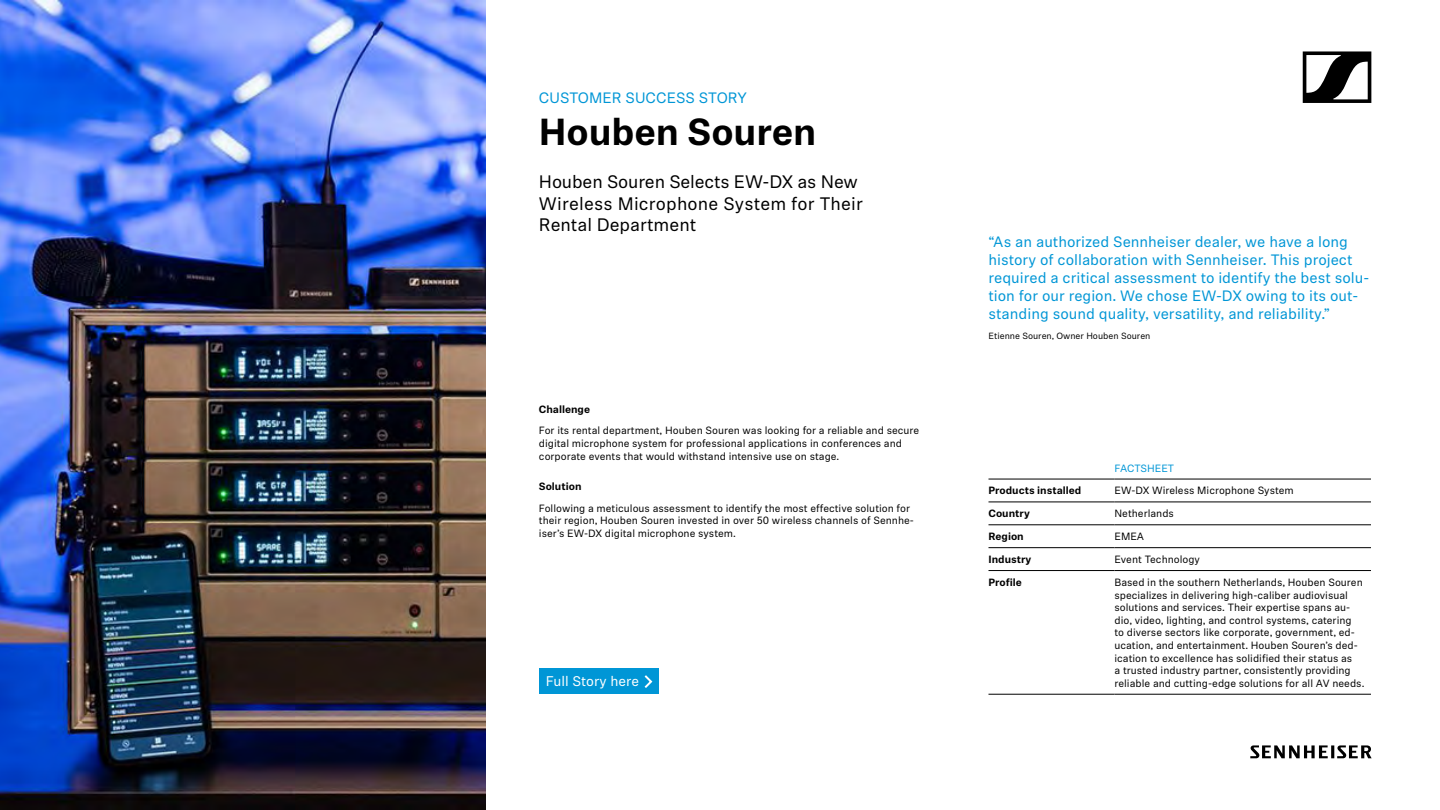
<style>
.page{position:relative;width:1440px;height:810px;background:#fff}
.page>*{position:absolute;margin:0;border:0;box-sizing:border-box;transform-origin:0 0}
.t1{font:700 37.5px "Sennheiser Neue";letter-spacing:-.005em;color:#000}
.t2{font:18px/21.6px "Sennheiser Neue";color:#000}
.t3{font:15px/18px "Sennheiser Neue";color:#0096d6}
.t4{font:13.95px "Sennheiser Neue";color:#fff}
.t5{font:10.5px/12.6px "Sennheiser Neue";color:#000}
.t6{font:700 10.5px "Sennheiser Neue";color:#000}
.t7{font:10.5px "Sennheiser Neue";letter-spacing:-.005em;color:#0096d6}
.t8{font:9px "Sennheiser Neue";color:#000}
</style>
<div class="page">
<svg style="left:1303px;top:51px;width:68px;height:52px"></svg>
<svg style="left:1250px;top:745px;width:122px;height:13px"></svg>
<img style="left:0;top:0;width:486px;height:810px">
<hr style="left:988px;top:479px;width:126px;height:1px;background:#000">
<hr style="left:1114px;top:479px;width:257px;height:1px;background:#000">
<hr style="left:988px;top:502px;width:126px;height:1px;background:#000">
<hr style="left:1114px;top:502px;width:257px;height:1px;background:#000">
<hr style="left:988px;top:525px;width:126px;height:1px;background:#000">
<hr style="left:1114px;top:525px;width:257px;height:1px;background:#000">
<hr style="left:988px;top:547px;width:126px;height:1px;background:#000">
<hr style="left:1114px;top:547px;width:257px;height:1px;background:#000">
<hr style="left:988px;top:570px;width:126px;height:1px;background:#000">
<hr style="left:1114px;top:570px;width:257px;height:1px;background:#000">
<hr style="left:988px;top:694px;width:126px;height:1px;background:#000">
<hr style="left:1114px;top:694px;width:257px;height:1px;background:#000">
<div style="left:539px;top:668px;width:120px;height:26px;background:#0096d6"></div>
<svg style="left:645px;top:676px;width:7px;height:12px"></svg>
<h3 class="t3" style="left:539px;top:88px;width:210px">CUSTOMER SUCCESS STORY</h3>
<h1 class="t1" style="left:539px;top:105px;width:279px">Houben Souren</h1>
<h2 class="t2" style="left:539px;top:170px;width:326px">Houben Souren Selects EW-DX as New<br>Wireless Microphone System for Their<br>Rental Department</h2>
<p class="t3" style="left:988px;top:232px;width:382px">“As an authorized Sennheiser dealer, we have a long history of collaboration with Sennheiser. This project required a critical assessment to identify the best solu&shy;tion for our region. We chose EW-DX owing to its out&shy;standing sound quality, versatility, and reliability.”</p>
<p class="t8" style="left:988px;top:329px;width:163px">Etienne Souren, Owner Houben Souren</p>
<p class="t6" style="left:539px;top:402px;width:53px">Challenge</p>
<p class="t5" style="left:539px;top:424px;width:382px">For its rental department, Houben Souren was looking for a reliable and secure digital microphone system for professional applications in conferences and corporate events that would withstand intensive use on stage.</p>
<p class="t6" style="left:539px;top:479px;width:44px">Solution</p>
<p class="t5" style="left:539px;top:501px;width:377px">Following a meticulous assessment to identify the most effective solution for their region, Houben Souren invested in over 50 wireless channels of Sennhe&shy;iser’s EW-DX digital microphone system.</p>
<p class="t7" style="left:1114px;top:461px;width:61px">FACTSHEET</p>
<p class="t6" style="left:988px;top:483px;width:94px">Products installed</p>
<p class="t5" style="left:1114px;top:484px;width:181px">EW-DX Wireless Microphone System</p>
<p class="t6" style="left:988px;top:506px;width:43px">Country</p>
<p class="t5" style="left:1114px;top:507px;width:61px">Netherlands</p>
<p class="t6" style="left:988px;top:529px;width:37px">Region</p>
<p class="t5" style="left:1114px;top:530px;width:31px">EMEA</p>
<p class="t6" style="left:988px;top:552px;width:44px">Industry</p>
<p class="t5" style="left:1114px;top:553px;width:87px">Event Technology</p>
<p class="t6" style="left:988px;top:575px;width:35px">Profile</p>
<p class="t5" style="left:1114px;top:575px;width:250px">Based in the southern Netherlands, Houben Souren specializes in delivering high-caliber audiovisual solutions and services. Their expertise spans au&shy;dio, video, lighting, and control systems, catering to diverse sectors like corporate, government, ed&shy;ucation, and entertainment. Houben Souren’s ded&shy;ication to excellence has solidified their status as<br>a trusted industry partner, consistently providing</p>
<h3 class="t4" style="left:546px;top:671px;width:95px">Full Story here</h3>
<p class="t5" style="left:1114px;top:676px;width:251px">reliable and cutting-edge solutions for all AV needs.</p>
</div>
